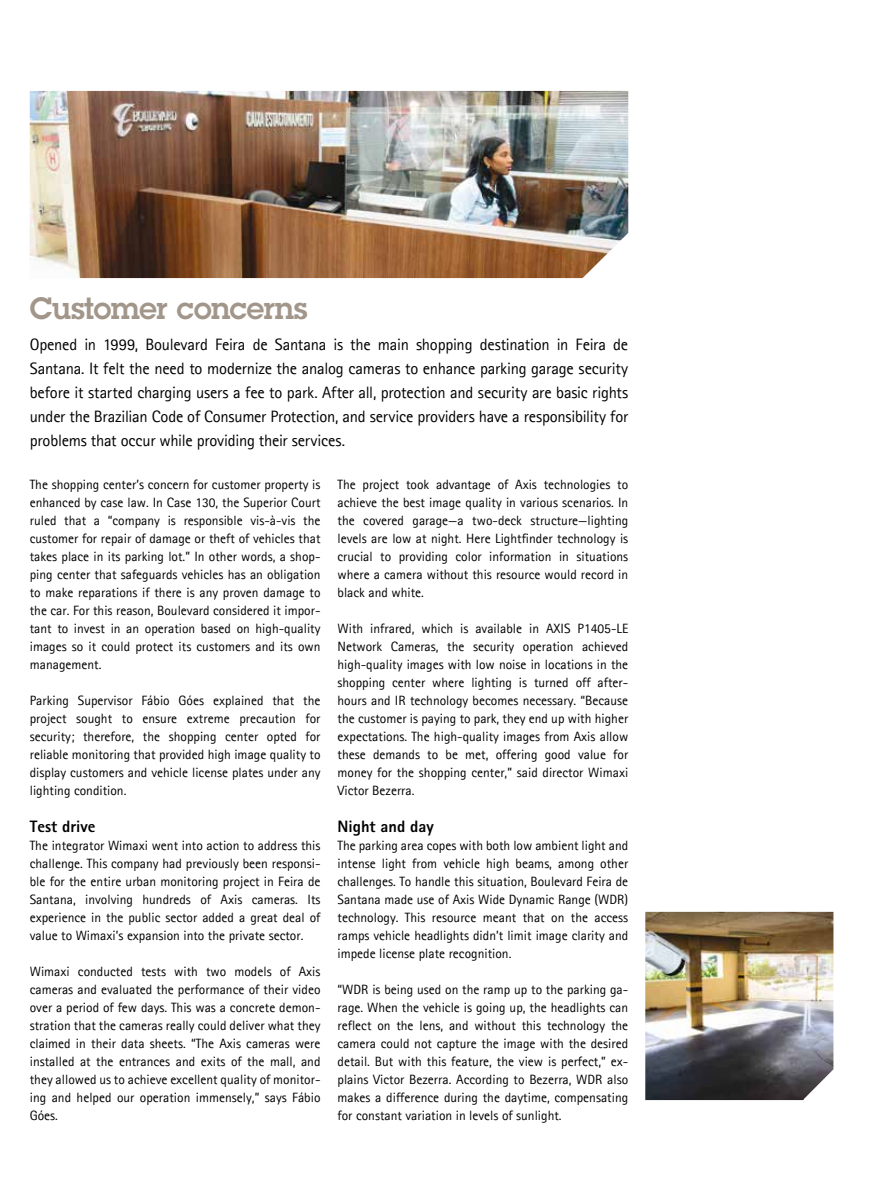
<style>
.page{position:relative;width:893px;height:1191px;background:#fff}
.page>*{position:absolute;margin:0;border:0;box-sizing:border-box;transform-origin:0 0}
.t1{font:600 30px "Lubalin Graph ECG";letter-spacing:-.015em;color:#a19689}
.t2{font:16.5px/24px "Agfa Rotis Sans Serif";letter-spacing:-.015em;color:#000;text-align:justify}
.t3{font:800 16.5px "Rotis Sans Serif Pro";color:#000}
.t4{font:13.5px/18px "Agfa Rotis Sans Serif";color:#000;text-align:justify}
</style>
<div class="page">
<img style="left:30px;top:91px;width:598px;height:187px">
<img style="left:645px;top:912px;width:188px;height:188px">
<h1 class="t1" style="left:30px;top:288px;width:279px">Customer concerns</h1>
<p class="t2" style="left:30px;top:332px;width:600px">Opened in 1999, Boulevard Feira de Santana is the main shopping destination in Feira de Santana. It felt the need to modernize the analog cameras to enhance parking garage security before it started charging users a fee to park. After all, protection and security are basic rights under the Brazilian Code of Consumer Protection, and service providers have a responsibility for problems that occur while providing their services.</p>
<p class="t4" style="left:30px;top:475px;width:292px">The shopping center’s concern for customer property is enhanced by case law. In Case 130, the Superior Court ruled that a “company is responsible vis-à-vis the customer for repair of damage or theft of vehicles that takes place in its parking lot.” In other words, a shop&shy;ping center that safeguards vehicles has an obligation to make reparations if there is any proven damage to the car. For this reason, Boulevard considered it impor&shy;tant to invest in an operation based on high-quality images so it could protect its customers and its own management.</p>
<p class="t4" style="left:30px;top:691px;width:292px">Parking Supervisor Fábio Góes explained that the project sought to ensure extreme precaution for security; therefore, the shopping center opted for reliable monitoring that provided high image quality to display customers and vehicle license plates under any lighting condition.</p>
<p class="t3" style="left:30px;top:815px;width:67px">Test drive</p>
<p class="t4" style="left:30px;top:835px;width:292px">The integrator Wimaxi went into action to address this challenge. This company had previously been responsi&shy;ble for the entire urban monitoring project in Feira de Santana, involving hundreds of Axis cameras. Its experience in the public sector added a great deal of value to Wimaxi’s expansion into the private sector.</p>
<p class="t4" style="left:30px;top:961px;width:292px">Wimaxi conducted tests with two models of Axis cameras and evaluated the performance of their video over a period of few days. This was a concrete demon&shy;stration that the cameras really could deliver what they claimed in their data sheets. “The Axis cameras were installed at the entrances and exits of the mall, and they allowed us to achieve excellent quality of monitor&shy;ing and helped our operation immensely,” says Fábio Góes.</p>
<p class="t4" style="left:337px;top:475px;width:292px">The project took advantage of Axis technologies to achieve the best image quality in various scenarios. In the covered garage—a two-deck structure—lighting levels are low at night. Here Lightfinder technology is crucial to providing color information in situations where a camera without this resource would record in black and white.</p>
<p class="t4" style="left:337px;top:619px;width:292px">With infrared, which is available in AXIS P1405-LE Network Cameras, the security operation achieved high-quality images with low noise in locations in the shopping center where lighting is turned off after&shy;hours and IR technology becomes necessary. “Because the customer is paying to park, they end up with higher expectations. The high-quality images from Axis allow these demands to be met, offering good value for money for the shopping center,” said director Wimaxi Victor Bezerra.</p>
<p class="t3" style="left:338px;top:815px;width:98px">Night and day</p>
<p class="t4" style="left:338px;top:835px;width:292px">The parking area copes with both low ambient light and intense light from vehicle high beams, among other challenges. To handle this situation, Boulevard Feira de Santana made use of Axis Wide Dynamic Range (WDR) technology. This resource meant that on the access ramps vehicle headlights didn’t limit image clarity and impede license plate recognition.</p>
<p class="t4" style="left:338px;top:979px;width:292px">“WDR is being used on the ramp up to the parking ga&shy;rage. When the vehicle is going up, the headlights can reflect on the lens, and without this technology the camera could not capture the image with the desired detail. But with this feature, the view is perfect,” ex&shy;plains Victor Bezerra. According to Bezerra, WDR also makes a difference during the daytime, compensating for constant variation in levels of sunlight.</p>
</div>
